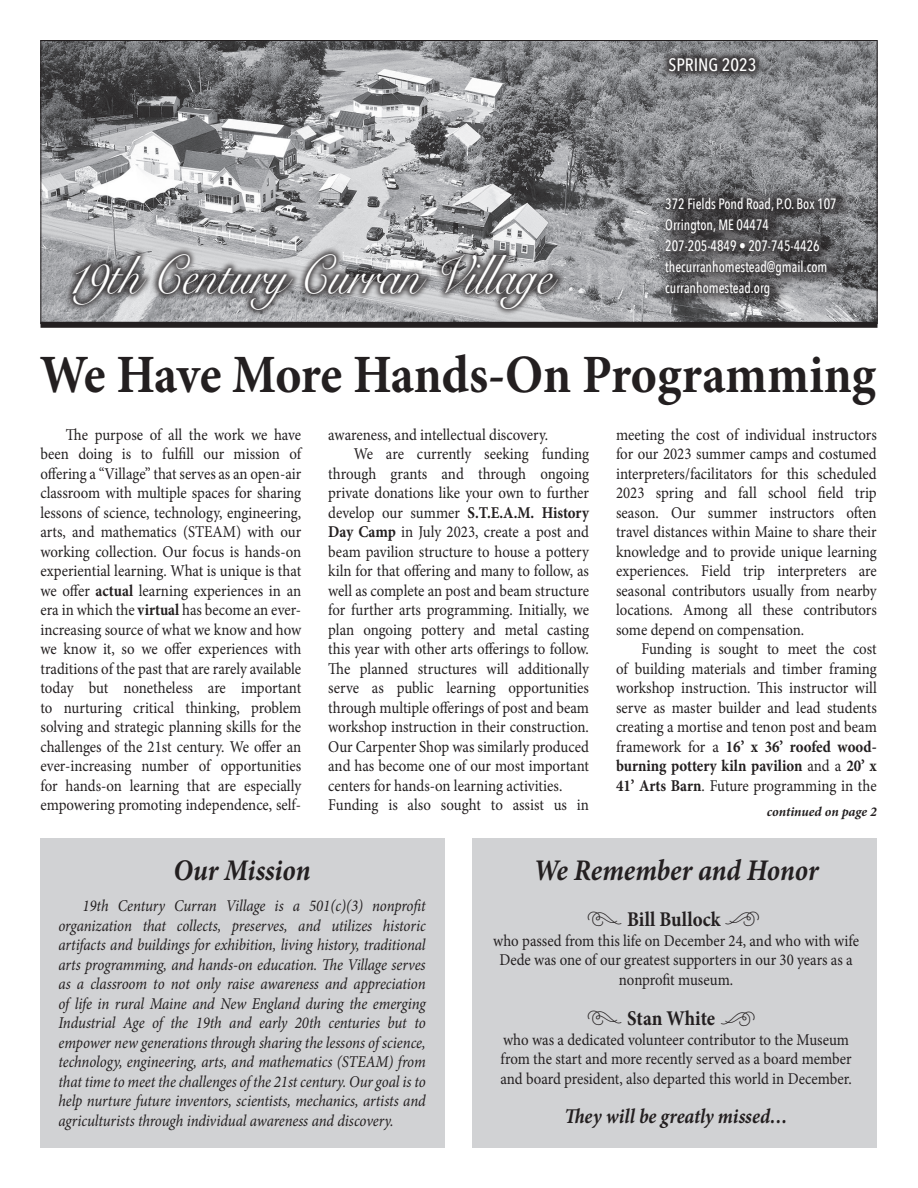
<style>
.page{position:relative;width:918px;height:1188px;background:#fff}
.page>*{position:absolute;margin:0;border:0;box-sizing:border-box;transform-origin:0 0}
.t1{font:700 54px "Minion Pro";letter-spacing:-.005em;color:#231f20;scale:.92 1}
.t2{font:54px "Snell Roundhand";color:#fff;scale:.85 1}
.t3{font:italic 700 30px "Minion Pro";letter-spacing:-.005em;color:#231f20;scale:.9 1}
.t4{font:italic 700 21px "Minion Pro";color:#231f20;scale:.9 1}
.t5{font:700 21px "Minion Pro";color:#231f20;scale:.9 1}
.t6{font:500 18px "Avenir Next Condensed";color:#fff}
.t7{font:16.5px/19.5px "Minion Pro";color:#231f20;text-align:justify;scale:.9 1}
.t8{font:italic 16.5px/19.5px "Minion Pro";letter-spacing:-.01em;color:#231f20;text-align:justify;scale:.9 1}
.t9{font:500 15px "Avenir Next Condensed";color:#fff;scale:.9 1}
.t10{font:italic 700 13.5px "Minion Pro";letter-spacing:-.005em;color:#231f20}
.s1{font-weight:700}
</style>
<div class="page">
<div style="left:40px;top:838px;width:406px;height:310px;background:#d1d2d4"></div>
<img style="left:42px;top:42px;width:834px;height:280px">
<div style="left:658px;top:185px;width:198px;height:127px;background:#231f20;opacity:.83"></div>
<div style="left:662px;top:51px;width:101px;height:27px;background:#231f20;opacity:.75"></div>
<div style="left:40px;top:322px;width:838px;height:6px;background:#231f20"></div>
<div style="left:65px;top:247px;width:501px;height:70px;background:#231f20;opacity:.75"></div>
<div style="left:472px;top:838px;width:406px;height:310px;background:#d1d2d4"></div>
<p class="t2" style="left:68px;top:244px;width:572px">19th Century Curran Village</p>
<p class="t6" style="left:668px;top:54px;width:89px">SPRING 2023</p>
<p class="t9" style="left:665px;top:195px;width:192px">372 Fields Pond Road, P.O. Box 107</p>
<p class="t9" style="left:665px;top:216px;width:117px">Orrington, ME 04474</p>
<p class="t9" style="left:665px;top:237px;width:173px">207-205-4849 • 207-745-4426</p>
<p class="t9" style="left:665px;top:258px;width:182px">thecurranhomestead@gmail.com</p>
<p class="t9" style="left:665px;top:279px;width:118px">curranhomestead.org</p>
<p class="t1" style="left:40px;top:337px;width:910px">We Have More Hands-On Programming</p>
<p class="t7" style="left:40px;top:425px;width:291px;text-indent:25px">The purpose of all the work we have been doing is to fulfill our mission of offering a “Village” that serves as an open-air classroom with multiple spaces for sharing lessons of science, technology, engineering, arts, and mathematics (STEAM) with our working collection. Our focus is hands-on experiential learning. What is unique is that we offer <span class="s1">actual</span> learning experiences in an era in which the <span class="s1">virtual</span> has become an ever&shy;increasing source of what we know and how we know it, so we offer experiences with traditions of the past that are rarely available today but nonetheless are important to nurturing critical thinking, problem solving and strategic planning skills for the challenges of the 21st century. We offer an ever-increasing number of opportunities for hands-on learning that are especially empowering promoting independence, self-</p>
<p class="t7" style="left:328px;top:425px;width:246px">awareness, and intellectual discovery.</p>
<p class="t7" style="left:616px;top:425px;width:291px">meeting the cost of individual instructors for our 2023 summer camps and costumed interpreters/facilitators for this scheduled 2023 spring and fall school field trip season. Our summer instructors often travel distances within Maine to share their knowledge and to provide unique learning experiences. Field trip interpreters are seasonal contributors usually from nearby locations. Among all these contributors some depend on compensation.</p>
<p class="t7" style="left:616px;top:639px;width:291px;text-indent:25px">Funding is sought to meet the cost of building materials and timber framing workshop instruction. This instructor will serve as master builder and lead students creating a mortise and tenon post and beam framework for a <span class="s1">16’ x 36’ roofed wood&shy;burning pottery kiln pavilion</span> and a <span class="s1">20’ x 41’ Arts Barn</span>. Future programming in the</p>
<p class="t7" style="left:328px;top:444px;width:291px;text-indent:25px">We are currently seeking funding through grants and through ongoing private donations like your own to further develop our summer <span class="s1">S.T.E.A.M. History Day Camp</span> in July 2023, create a post and beam pavilion structure to house a pottery kiln for that offering and many to follow, as well as complete an post and beam structure for further arts programming. Initially, we plan ongoing pottery and metal casting this year with other arts offerings to follow.<br>The planned structures will additionally serve as public learning opportunities through multiple offerings of post and beam workshop instruction in their construction.<br>Our Carpenter Shop was similarly produced and has become one of our most important centers for hands-on learning activities.</p>
<p class="t7" style="left:328px;top:795px;width:291px">Funding is also sought to assist us in</p>
<p class="t10" style="left:767px;top:802px;width:111px">continued on page 2</p>
<p class="t3" style="left:534px;top:849px;width:318px">We Remember and Honor</p>
<p class="t5" style="left:587px;top:905px;width:150px">■ Bill Bullock</p>
<p class="t7" style="left:493px;top:931px;width:408px;text-align:center">who passed from this life on December 24, and who with wife<br>Dede was one of our greatest supporters in our 30 years as a nonprofit museum.</p>
<p class="t5" style="left:587px;top:1004px;width:144px">■ Stan White</p>
<p class="t7" style="left:500px;top:1030px;width:392px;text-align:left">who was a dedicated volunteer contributor to the Museum from the start and more recently served as a board member and board president, also departed this world in December.</p>
<p class="t4" style="left:564px;top:1101px;width:250px">They will be greatly missed…</p>
<p class="t3" style="left:174px;top:849px;width:154px">Our Mission</p>
<p class="t8" style="left:58px;top:896px;width:410px;text-indent:24px">19th Century Curran Village is a 501(c)(3) nonprofit organization that collects, preserves, and utilizes historic artifacts and buildings for exhibition, living history, traditional arts programming, and hands-on education. The Village serves as a classroom to not only raise awareness and appreciation of life in rural Maine and New England during the emerging Industrial Age of the 19th and early 20th centuries but to empower new generations through sharing the lessons of science, technology, engineering, arts, and mathematics (STEAM) from that time to meet the challenges of the 21st century. Our goal is to help nurture future inventors, scientists, mechanics, artists and agriculturists through individual awareness and discovery.</p>
</div>
